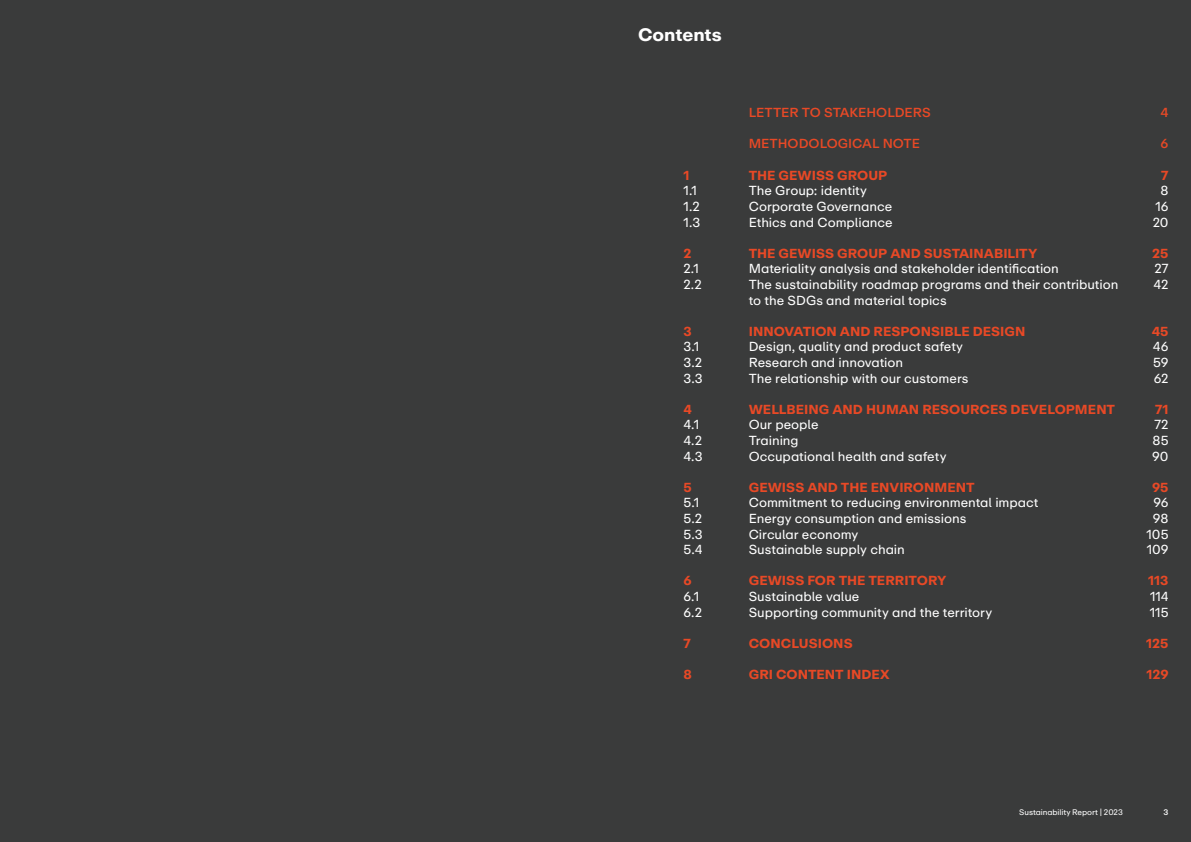
<style>
.page{position:relative;width:1191px;height:842px;background:#3a3b3b}
.page>*{position:absolute;margin:0;border:0;box-sizing:border-box;transform-origin:0 0}
.t1{font:700 18px "ABC Repro";letter-spacing:-.005em;color:#fff}
.t2{font:13px/15.6px "ABC Repro";letter-spacing:-.005em;color:#fff}
.t3{font:700 13px "ABC Repro";color:#e84926}
.t4{font:500 13px "ABC Repro";color:#e84926}
.t5{font:8px "ABC Repro";letter-spacing:-.01em;color:#fff}
.t6{font:500 8px "ABC Repro";color:#fff}
</style>
<div class="page">
<h1 class="t1" style="left:638px;top:22px;width:85px">Contents</h1>
<p class="t3" style="left:683px;top:166px;width:8px">1</p>
<p class="t2" style="left:683px;top:183px;width:18px">1.1<br>1.2<br>1.3</p>
<p class="t3" style="left:683px;top:244px;width:10px">2</p>
<p class="t2" style="left:683px;top:261px;width:20px">2.1<br>2.2</p>
<p class="t3" style="left:683px;top:322px;width:10px">3</p>
<p class="t2" style="left:683px;top:339px;width:21px">3.1<br>3.2<br>3.3</p>
<p class="t3" style="left:683px;top:400px;width:10px">4</p>
<p class="t2" style="left:683px;top:417px;width:21px">4.1<br>4.2<br>4.3</p>
<p class="t3" style="left:683px;top:478px;width:10px">5</p>
<p class="t2" style="left:683px;top:495px;width:21px">5.1<br>5.2<br>5.3<br>5.4</p>
<p class="t3" style="left:683px;top:572px;width:10px">6</p>
<p class="t2" style="left:683px;top:589px;width:20px">6.1<br>6.2</p>
<p class="t3" style="left:683px;top:634px;width:9px">7</p>
<p class="t3" style="left:683px;top:666px;width:10px">8</p>
<p class="t4" style="left:748px;top:104px;width:183px">LETTER TO STAKEHOLDERS</p>
<p class="t4" style="left:748px;top:135px;width:173px">METHODOLOGICAL NOTE</p>
<p class="t3" style="left:748px;top:166px;width:140px">THE GEWISS GROUP</p>
<p class="t2" style="left:748px;top:183px;width:146px">The Group: identity<br>Corporate Governance<br>Ethics and Compliance</p>
<p class="t3" style="left:748px;top:244px;width:290px">THE GEWISS GROUP AND SUSTAINABILITY</p>
<p class="t2" style="left:748px;top:261px;width:371px">Materiality analysis and stakeholder identification<br>The sustainability roadmap programs and their contribution to the SDGs and material topics</p>
<p class="t3" style="left:748px;top:322px;width:278px">INNOVATION AND RESPONSIBLE DESIGN</p>
<p class="t2" style="left:748px;top:339px;width:221px">Design, quality and product safety<br>Research and innovation<br>The relationship with our customers</p>
<p class="t3" style="left:748px;top:400px;width:368px">WELLBEING AND HUMAN RESOURCES DEVELOPMENT</p>
<p class="t2" style="left:748px;top:417px;width:199px">Our people<br>Training<br>Occupational health and safety</p>
<p class="t3" style="left:748px;top:478px;width:227px">GEWISS AND THE ENVIRONMENT</p>
<p class="t2" style="left:748px;top:495px;width:291px">Commitment to reducing environmental impact<br>Energy consumption and emissions<br>Circular economy<br>Sustainable supply chain</p>
<p class="t3" style="left:748px;top:572px;width:199px">GEWISS FOR THE TERRITORY</p>
<p class="t2" style="left:748px;top:589px;width:245px">Sustainable value<br>Supporting community and the territory</p>
<p class="t3" style="left:748px;top:634px;width:105px">CONCLUSIONS</p>
<p class="t3" style="left:748px;top:666px;width:142px">GRI CONTENT INDEX</p>
<p class="t4" style="left:1160px;top:104px;width:10px">4</p>
<p class="t4" style="left:1160px;top:135px;width:9px">6</p>
<p class="t3" style="left:1161px;top:166px;width:9px">7</p>
<p class="t2" style="left:1152px;top:183px;width:17px;text-align:justify;text-indent:8px">8<br>16<br>20</p>
<p class="t3" style="left:1152px;top:244px;width:18px">25</p>
<p class="t2" style="left:1153px;top:261px;width:17px">27<br>42</p>
<p class="t3" style="left:1151px;top:322px;width:18px">45</p>
<p class="t2" style="left:1153px;top:339px;width:17px;text-align:justify">46<br>59<br>62</p>
<p class="t3" style="left:1155px;top:400px;width:15px">71</p>
<p class="t2" style="left:1152px;top:417px;width:18px;text-align:justify">72<br>85<br>90</p>
<p class="t3" style="left:1152px;top:478px;width:18px">95</p>
<p class="t2" style="left:1146px;top:495px;width:24px;text-align:center">96<br>98<br>105<br>109</p>
<p class="t3" style="left:1148px;top:572px;width:22px">113</p>
<p class="t2" style="left:1149px;top:589px;width:20px">114<br>115</p>
<p class="t3" style="left:1146px;top:634px;width:24px">125</p>
<p class="t3" style="left:1146px;top:666px;width:24px">129</p>
<p class="t5" style="left:1019px;top:807px;width:105px">Sustainability Report | 2023</p>
<p class="t6" style="left:1163px;top:807px;width:6px">3</p>
</div>
